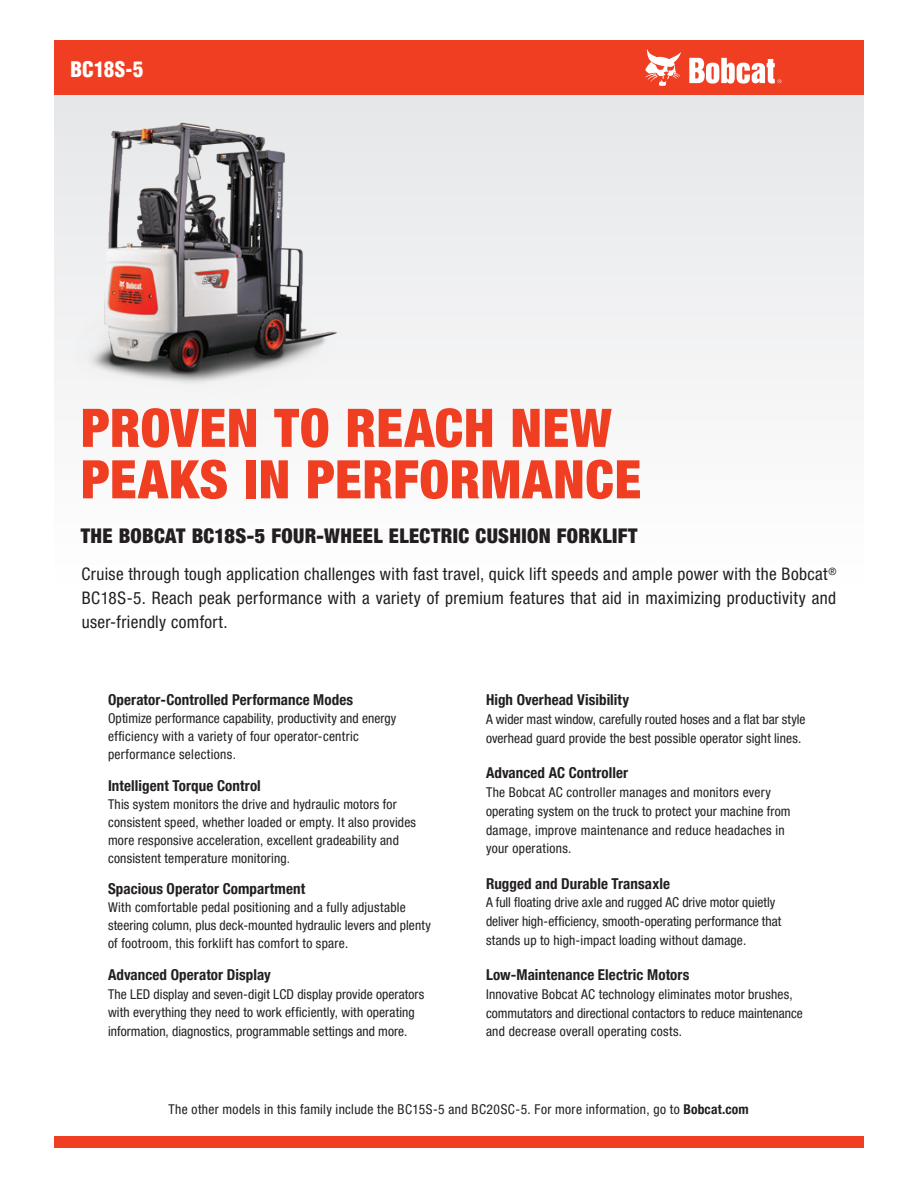
<style>
.page{position:relative;width:918px;height:1188px;background:#fff}
.page>*{position:absolute;margin:0;border:0;box-sizing:border-box;transform-origin:0 0}
.Headline{font:900 condensed 53.25px/51.4px "Helvetica Neue LT Pro";letter-spacing:.01em;color:#ef3e22}
.t1{font:900 condensed 21px "Helvetica LT Pro";letter-spacing:.01em;color:#fff}
.Intro{font:900 condensed 20.25px "Helvetica Neue LT Pro";letter-spacing:.02em;color:#231f20}
.Intro-2{font:condensed 17.25px/24px "Helvetica Neue LT Pro";letter-spacing:.02em;color:#231f20;text-align:justify}
.Sub_subhead{font:700 condensed 15px "Helvetica Neue LT Pro";letter-spacing:.005em;color:#231f20}
.Body{font:condensed 13.5px/18.8px "Helvetica Neue LT Pro";letter-spacing:.015em;color:#231f20}
.Intro-3{font:condensed 13.5px "Helvetica Neue LT Pro";letter-spacing:.025em;color:#231f20}
.s1{font-weight:700}
</style>
<div class="page">
<div style="left:54px;top:95px;width:810px;height:490px;background:linear-gradient(to right,#fafafa,#f0f0f1)"></div>
<div style="left:54px;top:40px;width:599px;height:55px;background:#ef3e22"></div>
<div style="left:616px;top:40px;width:248px;height:55px;background:#ef3e22"></div>
<svg style="left:645px;top:49px;width:36px;height:37px"></svg>
<svg style="left:689px;top:58px;width:93px;height:26px"></svg>
<div style="left:54px;top:1136px;width:810px;height:12px;background:#ef3e22"></div>
<img style="left:54px;top:100px;width:304px;height:299px">
<p class="t1" style="left:70px;top:56px;width:75px">BC18S-5</p>
<p class="Headline" style="left:81px;top:402px;width:562px">PROVEN TO REACH NEW<br>PEAKS IN PERFORMANCE</p>
<p class="Intro" style="left:81px;top:524px;width:558px">THE BOBCAT BC18S-5 FOUR-WHEEL ELECTRIC CUSHION FORKLIFT</p>
<p class="Intro-2" style="left:82px;top:562px;width:757px">Cruise through tough application challenges with fast travel, quick lift speeds and ample power with the Bobcat<sup>® </sup>BC18S-5. Reach peak performance with a variety of premium features that aid in maximizing productivity and user-friendly comfort.</p>
<p class="Sub_subhead" style="left:108px;top:691px;width:247px">Operator-Controlled Performance Modes</p>
<p class="Body" style="left:108px;top:709px;width:290px;line-height:18px">Optimize performance capability, productivity and energy efficiency with a variety of four operator-centric performance selections.</p>
<p class="Sub_subhead" style="left:108px;top:776px;width:154px">Intelligent Torque Control</p>
<p class="Body" style="left:108px;top:795px;width:310px;line-height:18px">This system monitors the drive and hydraulic motors for consistent speed, whether loaded or empty. It also provides more responsive acceleration, excellent gradeability and consistent temperature monitoring.</p>
<p class="Sub_subhead" style="left:108px;top:880px;width:199px">Spacious Operator Compartment</p>
<p class="Body" style="left:108px;top:898px;width:324px;line-height:18px">With comfortable pedal positioning and a fully adjustable steering column, plus deck-mounted hydraulic levers and plenty of footroom, this forklift has comfort to spare.</p>
<p class="Sub_subhead" style="left:108px;top:966px;width:164px">Advanced Operator Display</p>
<p class="Body" style="left:108px;top:985px;width:318px">The LED display and seven-digit LCD display provide operators with everything they need to work efficiently, with operating information, diagnostics, programmable settings and more.</p>
<p class="Sub_subhead" style="left:486px;top:691px;width:145px">High Overhead Visibility</p>
<p class="Body" style="left:486px;top:710px;width:321px">A wider mast window, carefully routed hoses and a flat bar style overhead guard provide the best possible operator sight lines.</p>
<p class="Sub_subhead" style="left:486px;top:764px;width:144px">Advanced AC Controller</p>
<p class="Body" style="left:486px;top:783px;width:306px">The Bobcat AC controller manages and monitors every operating system on the truck to protect your machine from damage, improve maintenance and reduce headaches in your operations.</p>
<p class="Sub_subhead" style="left:486px;top:874px;width:186px">Rugged and Durable Transaxle</p>
<p class="Body" style="left:486px;top:893px;width:297px">A full floating drive axle and rugged AC drive motor quietly deliver high-efficiency, smooth-operating performance that stands up to high-impact loading without damage.</p>
<p class="Sub_subhead" style="left:486px;top:966px;width:205px">Low-Maintenance Electric Motors</p>
<p class="Body" style="left:486px;top:985px;width:318px">Innovative Bobcat AC technology eliminates motor brushes, commutators and directional contactors to reduce maintenance and decrease overall operating costs.</p>
<p class="Intro-3" style="left:168px;top:1101px;width:582px">The other models in this family include the BC15S-5 and BC20SC-5. For more information, go to <span class="s1">Bobcat.com</span></p>
</div>
